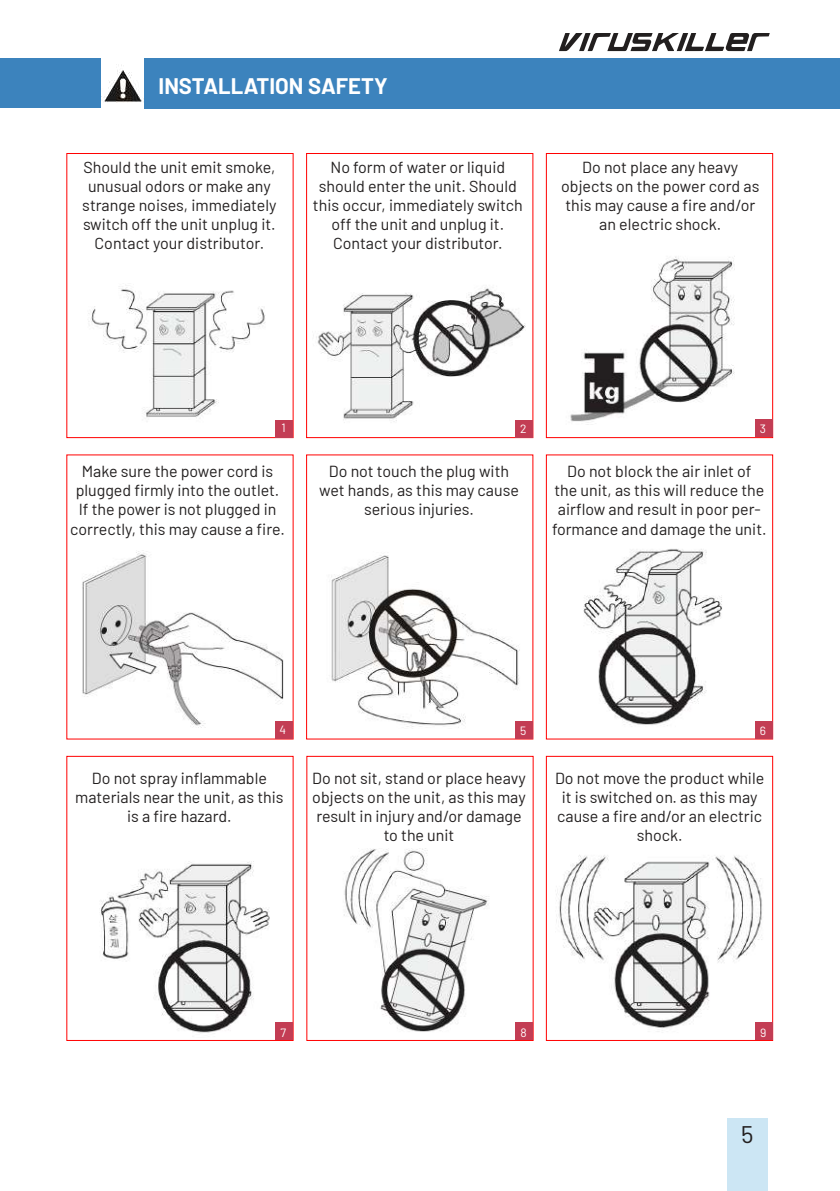
<style>
.page{position:relative;width:840px;height:1191px;background:#fff}
.page>*{position:absolute;margin:0;border:0;box-sizing:border-box;transform-origin:0 0}
.t1{font:24px "Barlow";color:#221f1f}
.t2{font:700 22px "Barlow";color:#fff}
.t3{font:16px/19.2px "Barlow";color:#221f1f;text-align:center}
.t4{font:12px "Barlow";color:#fff}
</style>
<div class="page">
<div style="left:726px;top:1119px;width:41px;height:72px;background:#cce6f4"></div>
<div style="left:306px;top:153px;width:227px;height:285px;border:1px solid #f00"></div>
<div style="left:545px;top:153px;width:227px;height:285px;border:1px solid #f00"></div>
<div style="left:66px;top:153px;width:227px;height:285px;border:1px solid #f00"></div>
<div style="left:66px;top:756px;width:227px;height:285px;border:1px solid #f00"></div>
<div style="left:306px;top:756px;width:227px;height:285px;border:1px solid #f00"></div>
<div style="left:545px;top:756px;width:227px;height:285px;border:1px solid #f00"></div>
<img style="left:100px;top:861px;width:170px;height:172px">
<img style="left:313px;top:287px;width:212px;height:136px">
<img style="left:88px;top:286px;width:177px;height:133px">
<div style="left:144px;top:59px;width:695px;height:50px;background:#3c83bd"></div>
<img style="left:100px;top:65px;width:42px;height:37px">
<div style="left:0;top:59px;width:100px;height:49px;background:#3c83bd"></div>
<img style="left:570px;top:256px;width:187px;height:166px">
<img style="left:82px;top:551px;width:202px;height:176px">
<img style="left:331px;top:555px;width:188px;height:173px">
<img style="left:344px;top:848px;width:145px;height:184px">
<img style="left:583px;top:549px;width:139px;height:177px">
<img style="left:556px;top:855px;width:206px;height:177px">
<div style="left:275px;top:420px;width:17px;height:17px;background:#c33d54"></div>
<div style="left:275px;top:721px;width:17px;height:17px;background:#c33d54"></div>
<div style="left:275px;top:1022px;width:17px;height:18px;background:#c33d54"></div>
<div style="left:515px;top:1022px;width:17px;height:18px;background:#c33d54"></div>
<div style="left:754px;top:1022px;width:17px;height:18px;background:#c33d54"></div>
<div style="left:514px;top:420px;width:18px;height:17px;background:#c33d54"></div>
<div style="left:514px;top:721px;width:18px;height:17px;background:#c33d54"></div>
<div style="left:754px;top:420px;width:17px;height:17px;background:#c33d54"></div>
<div style="left:754px;top:721px;width:17px;height:17px;background:#c33d54"></div>
<svg style="left:559px;top:33px;width:210px;height:18px"></svg>
<h2 class="t2" style="left:158px;top:77px;width:230px">INSTALLATION SAFETY</h2>
<p class="t3" style="left:82px;top:159px;width:195px">Should the unit emit smoke, unusual odors or make any strange noises, immediately switch off the unit unplug it.<br>Contact your distributor.</p>
<p class="t3" style="left:313px;top:159px;width:211px">No form of water or liquid should enter the unit. Should this occur, immediately switch off the unit and unplug it.<br>Contact your distributor.</p>
<p class="t3" style="left:561px;top:159px;width:200px">Do not place any heavy objects on the power cord as this may cause a fire and/or an electric shock.</p>
<p class="t4" style="left:281px;top:424px;width:6px">1</p>
<p class="t3" style="left:70px;top:463px;width:216px">Make sure the power cord is plugged firmly into the outlet.<br>If the power is not plugged in correctly, this may cause a fire.</p>
<p class="t4" style="left:519px;top:425px;width:8px">2</p>
<p class="t3" style="left:319px;top:463px;width:201px">Do not touch the plug with wet hands, as this may cause serious injuries.</p>
<p class="t4" style="left:759px;top:425px;width:8px">3</p>
<p class="t3" style="left:552px;top:463px;width:216px">Do not block the air inlet of<br>the unit, as this will reduce the airflow and result in poor per&shy;formance and damage the unit.</p>
<p class="t4" style="left:279px;top:725px;width:8px">4</p>
<p class="t3" style="left:75px;top:767px;width:210px">Do not spray inflammable materials near the unit, as this is a fire hazard.</p>
<p class="t4" style="left:519px;top:726px;width:8px">5</p>
<p class="t3" style="left:312px;top:770px;width:215px">Do not sit, stand or place heavy objects on the unit, as this may result in injury and/or damage to the unit</p>
<p class="t4" style="left:759px;top:726px;width:8px">6</p>
<p class="t3" style="left:554px;top:770px;width:211px">Do not move the product while it is switched on. as this may cause a fire and/or an electric shock.</p>
<p class="t4" style="left:280px;top:1028px;width:7px">7</p>
<p class="t4" style="left:520px;top:1028px;width:8px">8</p>
<p class="t4" style="left:759px;top:1028px;width:8px">9</p>
<h1 class="t1" style="left:740px;top:1126px;width:14px">5</h1>
</div>
